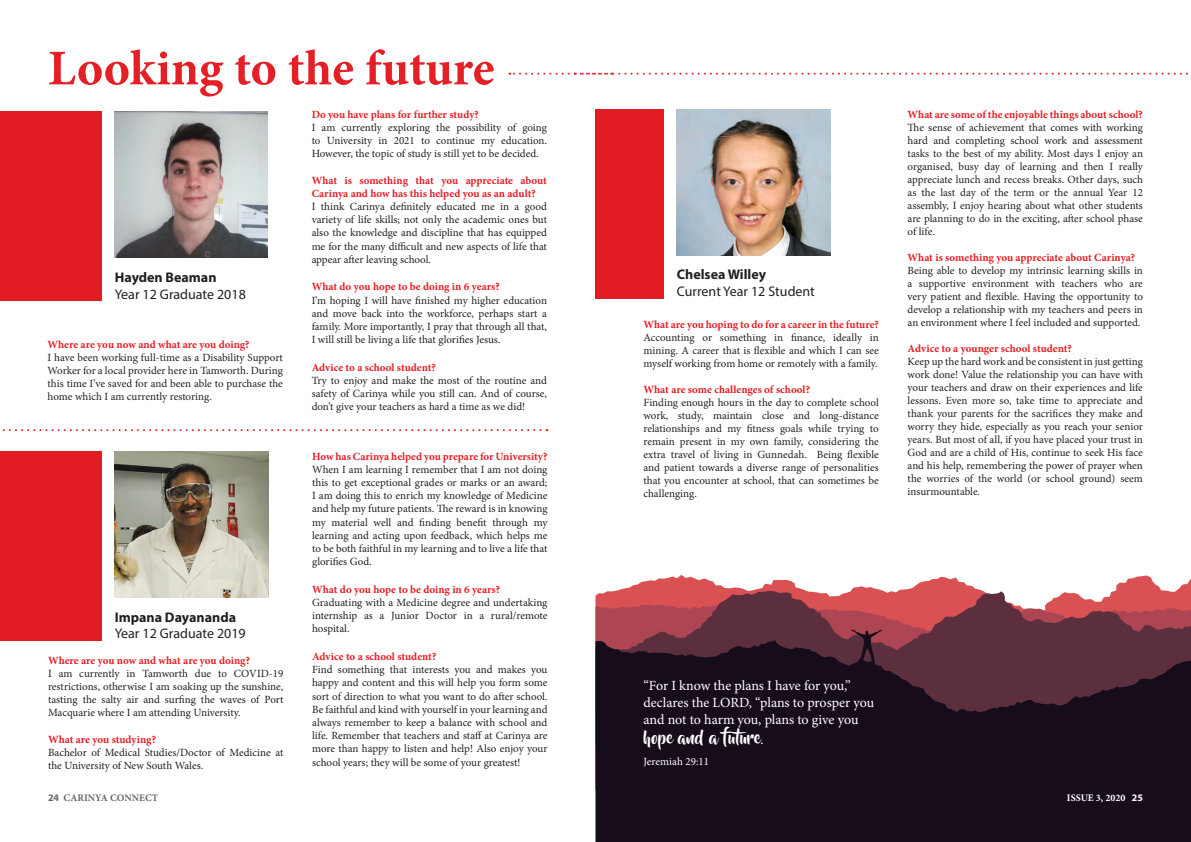
<style>
.page{position:relative;width:1191px;height:842px;background:#fff}
.page>*{position:absolute;margin:0;border:0;box-sizing:border-box;transform-origin:0 0}
.t1{font:700 50px "Minion Pro";color:#e41f25}
.t2{font:17px "Beyond The Mountains";color:#fff}
.t3{font:14px "Minion Pro";letter-spacing:-.005em;color:#fff}
.t4{font:14px "Myriad Pro";color:#231f20}
.t5{font:700 14px "Myriad Pro";color:#231f20}
.t6{font:11px/13.2px "Minion Pro";color:#231f20;text-align:justify}
.t7{font:700 11px/13.2px "Minion Pro";letter-spacing:-.005em;color:#e41f25}
.t8{font:11px "Minion Pro";color:#fff}
.t9{font:700 10px "Minion Pro";color:#656666}
.t10{font:700 10px "Minion Pro";color:#fff}
.s1{font-family:"Myriad Pro"}
.s2{font-family:"Minion Pro";font-size:14px}
</style>
<div class="page">
<img style="left:114px;top:111px;width:154px;height:146px">
<img style="left:115px;top:452px;width:153px;height:146px">
<div style="left:0;top:452px;width:102px;height:189px;background:#e31b23"></div>
<div style="left:0;top:111px;width:101px;height:189px;background:#e31b23"></div>
<svg style="left:2px;top:429px;width:538px;height:2px"></svg>
<img style="left:677px;top:110px;width:153px;height:146px">
<div style="left:595px;top:110px;width:69px;height:189px;background:#e31b23"></div>
<svg style="left:509px;top:73px;width:679px;height:2px"></svg>
<svg style="left:615px;top:575px;width:576px;height:16px"></svg>
<svg style="left:595px;top:591px;width:596px;height:49px;background:#9e4852"></svg>
<svg style="left:595px;top:640px;width:596px;height:202px;background:#221220"></svg>
<svg style="left:851px;top:630px;width:31px;height:36px"></svg>
<p class="t1" style="left:48px;top:33px;width:448px">Looking to the future</p>
<p class="t5" style="left:115px;top:269px;width:103px">Hayden Beaman</p>
<p class="t4" style="left:115px;top:286px;width:133px">Year 12 Graduate 2018</p>
<p class="t7" style="left:48px;top:337px;width:204px">Where are you now and what are you doing?</p>
<p class="t6" style="left:48px;top:351px;width:237px">I have been working full-time as a Disability Support Worker for a local provider here in Tamworth. During this time I’ve saved for and been able to purchase the home which I am currently restoring.</p>
<p class="t5" style="left:115px;top:608px;width:123px">Impana Dayananda</p>
<p class="t4" style="left:115px;top:625px;width:133px">Year 12 Graduate 2019</p>
<p class="t7" style="left:48px;top:653px;width:204px">Where are you now and what are you doing?</p>
<p class="t6" style="left:48px;top:667px;width:237px">I am currently in Tamworth due to COVID-19 restrictions, otherwise I am soaking up the sunshine, tasting the salty air and surfing the waves of Port Macquarie where I am attending University.</p>
<p class="t7" style="left:48px;top:732px;width:110px">What are you studying?</p>
<p class="t6" style="left:48px;top:746px;width:237px">Bachelor of Medical Studies/Doctor of Medicine at the University of New South Wales.</p>
<p class="t9" style="left:48px;top:791px;width:112px"><span class="s1">24</span> CARINYA CONNECT</p>
<p class="t7" style="left:312px;top:107px;width:169px">Do you have plans for further study?</p>
<p class="t6" style="left:312px;top:121px;width:237px">I am currently exploring the possibility of going to University in 2021 to continue my education.<br>However, the topic of study is still yet to be decided.</p>
<p class="t7" style="left:312px;top:173px;width:237px">What is something that you appreciate about<br>Carinya and how has this helped you as an adult?</p>
<p class="t6" style="left:312px;top:200px;width:237px">I think Carinya definitely educated me in a good variety of life skills; not only the academic ones but also the knowledge and discipline that has equipped me for the many difficult and new aspects of life that appear after leaving school.</p>
<p class="t7" style="left:312px;top:280px;width:190px">What do you hope to be doing in 6 years?</p>
<p class="t6" style="left:312px;top:293px;width:237px">I’m hoping I will have finished my higher education and move back into the workforce, perhaps start a family. More importantly, I pray that through all that, I will still be living a life that glorifies Jesus.</p>
<p class="t7" style="left:312px;top:360px;width:126px">Advice to a school student?</p>
<p class="t6" style="left:312px;top:374px;width:237px">Try to enjoy and make the most of the routine and safety of Carinya while you still can. And of course, don’t give your teachers as hard a time as we did!</p>
<p class="t7" style="left:312px;top:449px;width:237px">How has Carinya helped you prepare for University?</p>
<p class="t6" style="left:312px;top:463px;width:237px">When I am learning I remember that I am not doing this to get exceptional grades or marks or an award; I am doing this to enrich my knowledge of Medicine and help my future patients. The reward is in knowing my material well and finding benefit through my learning and acting upon feedback, which helps me to be both faithful in my learning and to live a life that glorifies God.</p>
<p class="t7" style="left:312px;top:583px;width:190px">What do you hope to be doing in 6 years?</p>
<p class="t6" style="left:312px;top:596px;width:237px">Graduating with a Medicine degree and undertaking internship as a Junior Doctor in a rural/remote hospital.</p>
<p class="t7" style="left:312px;top:650px;width:126px">Advice to a school student?</p>
<p class="t6" style="left:312px;top:663px;width:237px">Find something that interests you and makes you happy and content and this will help you form some sort of direction to what you want to do after school.<br>Be faithful and kind with yourself in your learning and always remember to keep a balance with school and life. Remember that teachers and staff at Carinya are more than happy to listen and help! Also enjoy your school years; they will be some of your greatest!</p>
<p class="t5" style="left:677px;top:266px;width:91px">Chelsea Willey</p>
<p class="t4" style="left:677px;top:283px;width:140px">Current Year 12 Student</p>
<p class="t7" style="left:643px;top:318px;width:237px">What are you hoping to do for a career in the future?</p>
<p class="t6" style="left:643px;top:331px;width:237px">Accounting or something in finance, ideally in mining. A career that is flexible and which I can see myself working from home or remotely with a family.</p>
<p class="t7" style="left:643px;top:383px;width:168px">What are some challenges of school?</p>
<p class="t6" style="left:643px;top:396px;width:237px">Finding enough hours in the day to complete school work, study, maintain close and long-distance relationships and my fitness goals while trying to remain present in my own family, considering the extra travel of living in Gunnedah. Being flexible and patient towards a diverse range of personalities that you encounter at school, that can sometimes be challenging.</p>
<p class="t7" style="left:907px;top:107px;width:237px">What are some of the enjoyable things about school?</p>
<p class="t6" style="left:907px;top:121px;width:237px">The sense of achievement that comes with working hard and completing school work and assessment tasks to the best of my ability. Most days I enjoy an organised, busy day of learning and then I really appreciate lunch and recess breaks. Other days, such as the last day of the term or the annual Year 12 assembly, I enjoy hearing about what other students are planning to do in the exciting, after school phase of life.</p>
<p class="t7" style="left:907px;top:250px;width:229px">What is something you appreciate about Carinya?</p>
<p class="t6" style="left:907px;top:264px;width:237px">Being able to develop my intrinsic learning skills in a supportive environment with teachers who are very patient and flexible. Having the opportunity to develop a relationship with my teachers and peers in an environment where I feel included and supported.</p>
<p class="t7" style="left:907px;top:341px;width:166px">Advice to a younger school student?</p>
<p class="t6" style="left:907px;top:355px;width:237px">Keep up the hard work and be consistent in just getting work done! Value the relationship you can have with your teachers and draw on their experiences and life lessons. Even more so, take time to appreciate and thank your parents for the sacrifices they make and worry they hide, especially as you reach your senior years. But most of all, if you have placed your trust in God and are a child of His, continue to seek His face and his help, remembering the power of prayer when the worries of the world (or school ground) seem insurmountable.</p>
<p class="t3" style="left:643px;top:676px;width:209px">“For I know the plans I have for you,”</p>
<p class="t3" style="left:643px;top:693px;width:232px">declares the LORD, “plans to prosper you</p>
<p class="t3" style="left:643px;top:710px;width:216px">and not to harm you, plans to give you</p>
<p class="t2" style="left:643px;top:728px;width:122px">hope and a future<span class="s2">.</span></p>
<p class="t8" style="left:643px;top:754px;width:67px">Jeremiah 29:11</p>
<p class="t10" style="left:1067px;top:791px;width:78px">ISSUE 3, 2020 <span class="s1">25</span></p>
</div>
